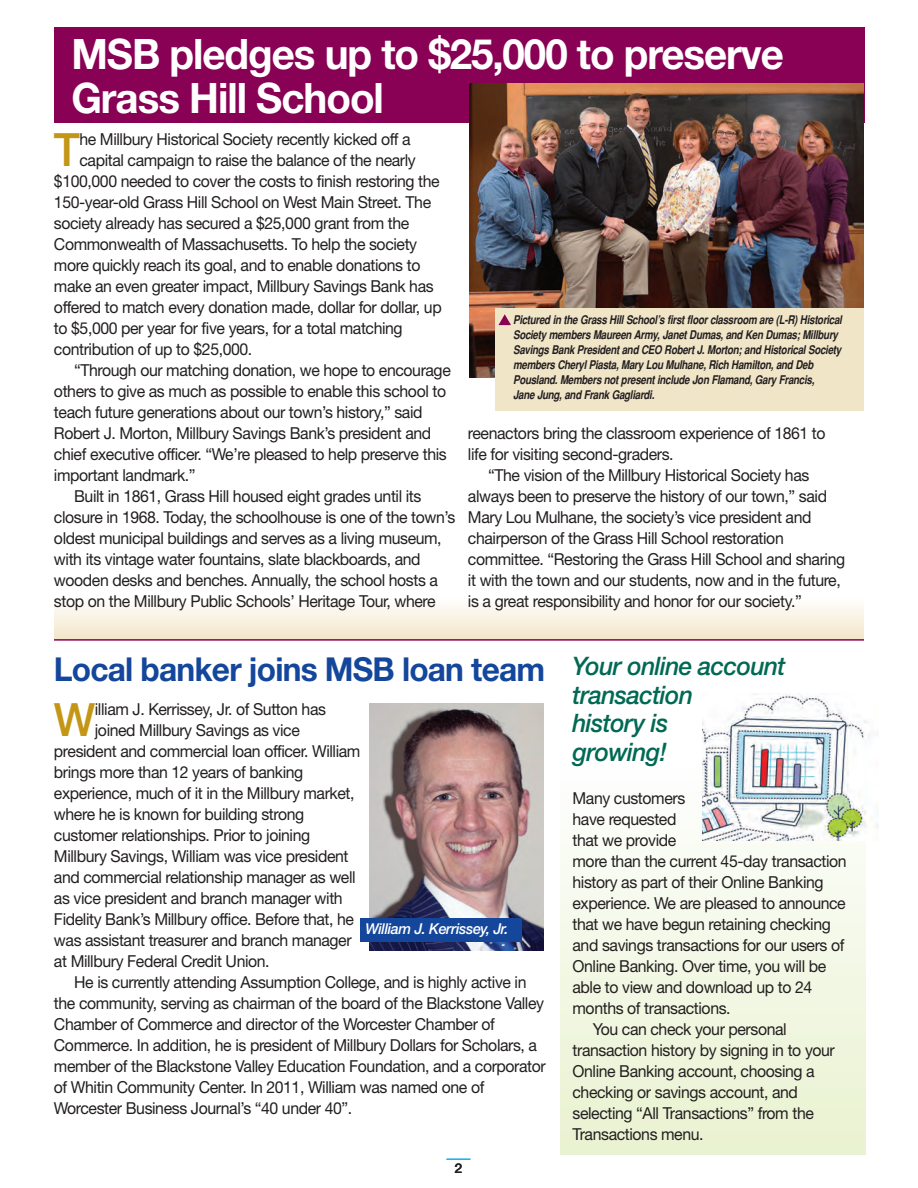
<style>
.page{position:relative;width:918px;height:1188px;background:#fff}
.page>*{position:absolute;margin:0;border:0;box-sizing:border-box;transform-origin:0 0}
.t1{font:500 45.9px "Helvetica Neue";color:#c39616;scale:.96 1}
.t2{font:700 42px/43.5px "Helvetica Neue";letter-spacing:-.025em;color:#fff;scale:.96 1}
.t3{font:700 33px "Helvetica Neue";letter-spacing:-.025em;color:#14469b;scale:.96 1}
.t4{font:italic 500 25.5px/28.5px "Helvetica Neue";letter-spacing:-.025em;color:#006954;scale:.96 1}
.t5{font:16.5px/21px "Helvetica Neue";letter-spacing:-.025em;color:#231f20;scale:.96 1}
.t6{font:italic 500 15px "Helvetica Neue";letter-spacing:-.025em;color:#fff;scale:.96 1}
.t7{font:500 13.5px "Helvetica Neue";color:#231f20;scale:1.04 1}
.t8{font:italic 700 condensed 12px/15px "Helvetica";letter-spacing:-.025em;color:#231f20}
</style>
<div class="page">
<img style="left:560px;top:764px;width:305px;height:391px">
<div style="left:54px;top:27px;width:810px;height:95px;background:#890154"></div>
<img style="left:469px;top:84px;width:395px;height:293px">
<svg style="left:446px;top:1159px;width:24px;height:1px"></svg>
<img style="left:369px;top:704px;width:175px;height:246px">
<div style="left:495px;top:308px;width:369px;height:103px;background:#f1e5c8"></div>
<img style="left:703px;top:694px;width:175px;height:147px">
<hr style="left:54px;top:639px;width:810px;height:2px;background:#890154">
<div style="left:360px;top:919px;width:162px;height:23px;background:#14469b"></div>
<svg style="left:498px;top:314px;width:13px;height:11px"></svg>
<h2 class="t2" style="left:71px;top:36px;width:744px">MSB pledges up to $25,000 to preserve<br>Grass Hill School</h2>
<h1 class="t1" style="left:54px;top:133px;width:29px">T</h1>
<p class="t5" style="left:79px;top:130px;width:347px">he Millbury Historical Society recently kicked off a</p>
<p class="t5" style="left:79px;top:151px;width:352px">capital campaign to raise the balance of the nearly</p>
<p class="t5" style="left:54px;top:172px;width:403px">$100,000 needed to cover the costs to finish restoring the</p>
<p class="t5" style="left:54px;top:193px;width:394px">150-year-old Grass Hill School on West Main Street. The</p>
<p class="t5" style="left:54px;top:214px;width:372px">society already has secured a $25,000 grant from the</p>
<p class="t5" style="left:54px;top:235px;width:380px">Commonwealth of Massachusetts. To help the society</p>
<p class="t5" style="left:54px;top:256px;width:383px">more quickly reach its goal, and to enable donations to</p>
<p class="t5" style="left:54px;top:277px;width:397px">make an even greater impact, Millbury Savings Bank has</p>
<p class="t5" style="left:54px;top:298px;width:405px">offered to match every donation made, dollar for dollar, up</p>
<p class="t5" style="left:54px;top:319px;width:365px">to $5,000 per year for five years, for a total matching</p>
<p class="t5" style="left:54px;top:340px;width:208px">contribution of up to $25,000.</p>
<p class="t5" style="left:74px;top:361px;width:394px">“Through our matching donation, we hope to encourage</p>
<p class="t5" style="left:54px;top:382px;width:410px">others to give as much as possible to enable this school to</p>
<p class="t5" style="left:54px;top:403px;width:385px">teach future generations about our town’s history,” said</p>
<p class="t5" style="left:54px;top:424px;width:394px">Robert J. Morton, Millbury Savings Bank’s president and</p>
<p class="t5" style="left:54px;top:445px;width:411px">chief executive officer. “We’re pleased to help preserve this</p>
<p class="t5" style="left:54px;top:466px;width:149px">important landmark.”</p>
<p class="t5" style="left:74px;top:487px;width:363px">Built in 1861, Grass Hill housed eight grades until its</p>
<p class="t5" style="left:54px;top:508px;width:420px">closure in 1968. Today, the schoolhouse is one of the town’s</p>
<p class="t5" style="left:54px;top:529px;width:405px">oldest municipal buildings and serves as a living museum,</p>
<p class="t5" style="left:54px;top:550px;width:383px">with its vintage water fountains, slate blackboards, and</p>
<p class="t5" style="left:54px;top:571px;width:402px">wooden desks and benches. Annually, the school hosts a</p>
<p class="t5" style="left:54px;top:592px;width:399px">stop on the Millbury Public Schools’ Heritage Tour, where</p>
<p class="t8" style="left:513px;top:313px;width:330px">Pictured in the Grass Hill School’s first floor classroom are (L-R) Historical Society members Maureen Army, Janet Dumas, and Ken Dumas; Millbury Savings Bank President and CEO Robert J. Morton; and Historical Society members Cheryl Piasta, Mary Lou Mulhane, Rich Hamilton, and Deb Pousland. Members not present include Jon Flamand, Gary Francis,<br>Jane Jung, and Frank Gagliardi.</p>
<p class="t5" style="left:468px;top:424px;width:374px">reenactors bring the classroom experience of 1861 to life for visiting second-graders.</p>
<p class="t5" style="left:468px;top:466px;width:394px;text-indent:20px">“The vision of the Millbury Historical Society has always been to preserve the history of our town,” said Mary Lou Mulhane, the society’s vice president and chairperson of the Grass Hill School restoration committee. “Restoring the Grass Hill School and sharing it with the town and our students, now and in the future, is a great responsibility and honor for our society.”</p>
<h3 class="t3" style="left:54px;top:657px;width:513px">Local banker joins MSB loan team</h3>
<h1 class="t1" style="left:54px;top:704px;width:45px">W</h1>
<p class="t5" style="left:95px;top:701px;width:242px">illiam J. Kerrissey, Jr. of Sutton has</p>
<p class="t5" style="left:95px;top:722px;width:215px">joined Millbury Savings as vice</p>
<p class="t5" style="left:54px;top:743px;width:321px">president and commercial loan officer. William</p>
<p class="t5" style="left:54px;top:764px;width:261px">brings more than 12 years of banking</p>
<p class="t5" style="left:54px;top:785px;width:315px">experience, much of it in the Millbury market,</p>
<p class="t5" style="left:54px;top:806px;width:262px">where he is known for building strong</p>
<p class="t5" style="left:54px;top:827px;width:268px">customer relationships. Prior to joining</p>
<p class="t5" style="left:54px;top:848px;width:308px">Millbury Savings, William was vice president</p>
<p class="t5" style="left:54px;top:869px;width:316px">and commercial relationship manager as well</p>
<p class="t5" style="left:54px;top:890px;width:302px">as vice president and branch manager with</p>
<p class="t5" style="left:54px;top:911px;width:314px">Fidelity Bank’s Millbury office. Before that, he</p>
<p class="t5" style="left:54px;top:932px;width:312px">was assistant treasurer and branch manager</p>
<p class="t5" style="left:54px;top:953px;width:226px">at Millbury Federal Credit Union.</p>
<p class="t5" style="left:74px;top:974px;width:473px">He is currently attending Assumption College, and is highly active in</p>
<p class="t5" style="left:54px;top:995px;width:512px">the community, serving as chairman of the board of the Blackstone Valley</p>
<p class="t5" style="left:54px;top:1016px;width:461px">Chamber of Commerce and director of the Worcester Chamber of</p>
<p class="t5" style="left:54px;top:1037px;width:505px">Commerce. In addition, he is president of Millbury Dollars for Scholars, a</p>
<p class="t5" style="left:54px;top:1058px;width:514px">member of the Blackstone Valley Education Foundation, and a corporator</p>
<p class="t5" style="left:54px;top:1079px;width:450px">of Whitin Community Center. In 2011, William was named one of</p>
<p class="t5" style="left:54px;top:1100px;width:312px">Worcester Business Journal’s “40 under 40”.</p>
<p class="t6" style="left:366px;top:924px;width:150px">William J. Kerrissey, Jr.</p>
<p class="t7" style="left:455px;top:1163px;width:9px">2</p>
<h3 class="t4" style="left:573px;top:654px;width:224px">Your online account transaction<br>history is<br>growing!</h3>
<p class="t5" style="left:573px;top:789px;width:119px">Many customers</p>
<p class="t5" style="left:573px;top:810px;width:110px">have requested</p>
<p class="t5" style="left:573px;top:831px;width:110px">that we provide</p>
<p class="t5" style="left:573px;top:852px;width:287px">more than the current 45-day transaction</p>
<p class="t5" style="left:573px;top:873px;width:263px">history as part of their Online Banking</p>
<p class="t5" style="left:573px;top:894px;width:286px">experience. We are pleased to announce</p>
<p class="t5" style="left:573px;top:915px;width:271px">that we have begun retaining checking</p>
<p class="t5" style="left:573px;top:936px;width:285px">and savings transactions for our users of</p>
<p class="t5" style="left:573px;top:957px;width:266px">Online Banking. Over time, you will be</p>
<p class="t5" style="left:573px;top:978px;width:251px">able to view and download up to 24</p>
<p class="t5" style="left:573px;top:999px;width:166px">months of transactions.</p>
<p class="t5" style="left:593px;top:1020px;width:204px">You can check your personal</p>
<p class="t5" style="left:573px;top:1041px;width:275px">transaction history by signing in to your</p>
<p class="t5" style="left:573px;top:1062px;width:254px">Online Banking account, choosing a</p>
<p class="t5" style="left:573px;top:1083px;width:236px">checking or savings account, and</p>
<p class="t5" style="left:573px;top:1104px;width:253px">selecting “All Transactions” from the</p>
<p class="t5" style="left:573px;top:1125px;width:138px">Transactions menu.</p>
</div>
